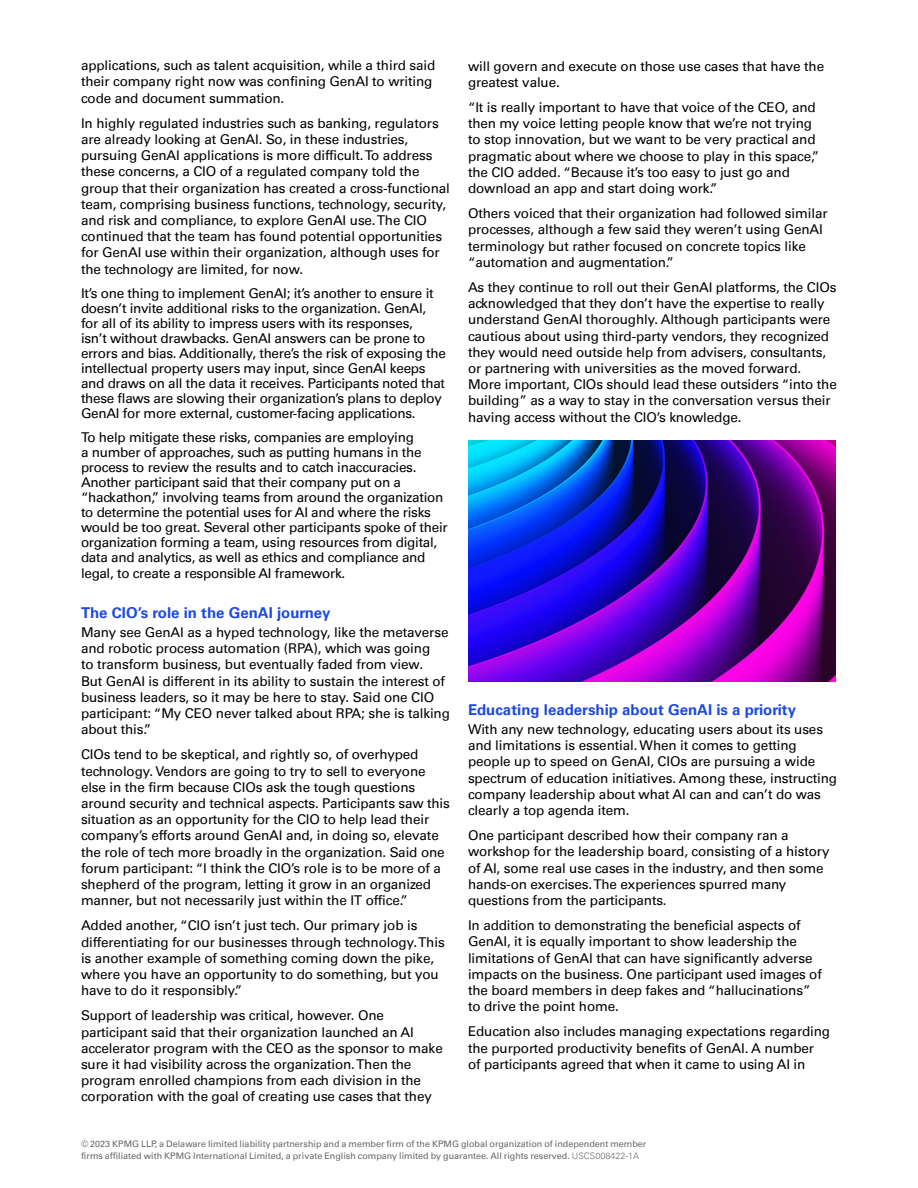
<style>
.page{position:relative;width:918px;height:1188px;background:#fff}
.page>*{position:absolute;margin:0;border:0;box-sizing:border-box;transform-origin:0 0}
.t1{font:700 15px "Univers 65";color:#1e49e2}
.t2{font:13.5px/16.2px "Univers 55 Roman";letter-spacing:-.01em;color:#000}
.t3{font:9px/12px "Univers 55 Roman";color:#666}
.s1{font-family:"Univers 45";font-weight:300;color:#6d6e71}
</style>
<div class="page">
<img style="left:468px;top:441px;width:368px;height:240px">
<p class="t2" style="left:81px;top:57px;width:356px">applications, such as talent acquisition, while a third said their company right now was confining GenAI to writing code and document summation.</p>
<p class="t2" style="left:81px;top:115px;width:371px">In highly regulated industries such as banking, regulators are already looking at GenAI. So, in these industries, pursuing GenAI applications is more difficult. To address these concerns, a CIO of a regulated company told the group that their organization has created a cross-functional team, comprising business functions, technology, security, and risk and compliance, to explore GenAI use. The CIO continued that the team has found potential opportunities for GenAI use within their organization, although uses for the technology are limited, for now.</p>
<p class="t2" style="left:81px;top:285px;width:366px;line-height:15px">It’s one thing to implement GenAI; it’s another to ensure it doesn’t invite additional risks to the organization. GenAI, for all of its ability to impress users with its responses,<br>isn’t without drawbacks. GenAI answers can be prone to errors and bias. Additionally, there’s the risk of exposing the intellectual property users may input, since GenAI keeps and draws on all the data it receives. Participants noted that these flaws are slowing their organization’s plans to deploy GenAI for more external, customer-facing applications.</p>
<p class="t2" style="left:81px;top:429px;width:368px;line-height:15.1px">To help mitigate these risks, companies are employing<br>a number of approaches, such as putting humans in the process to review the results and to catch inaccuracies.<br>Another participant said that their company put on a “hackathon,” involving teams from around the organization to determine the potential uses for AI and where the risks would be too great. Several other participants spoke of their organization forming a team, using resources from digital, data and analytics, as well as ethics and compliance and legal, to create a responsible AI framework.</p>
<p class="t1" style="left:81px;top:604px;width:251px">The CIO’s role in the GenAI journey</p>
<p class="t2" style="left:81px;top:624px;width:370px">Many see GenAI as a hyped technology, like the metaverse and robotic process automation (RPA), which was going<br>to transform business, but eventually faded from view.<br>But GenAI is different in its ability to sustain the interest of business leaders, so it may be here to stay. Said one CIO participant: “My CEO never talked about RPA; she is talking about this.”</p>
<p class="t2" style="left:81px;top:747px;width:371px">CIOs tend to be skeptical, and rightly so, of overhyped technology. Vendors are going to try to sell to everyone else in the firm because CIOs ask the tough questions around security and technical aspects. Participants saw this situation as an opportunity for the CIO to help lead their company’s efforts around GenAI and, in doing so, elevate the role of tech more broadly in the organization. Said one forum participant: “I think the CIO’s role is to be more of a shepherd of the program, letting it grow in an organized manner, but not necessarily just within the IT office.”</p>
<p class="t2" style="left:81px;top:918px;width:365px">Added another, “CIO isn’t just tech. Our primary job is differentiating for our businesses through technology. This is another example of something coming down the pike, where you have an opportunity to do something, but you have to do it responsibly.”</p>
<p class="t2" style="left:81px;top:1008px;width:364px">Support of leadership was critical, however. One participant said that their organization launched an AI accelerator program with the CEO as the sponsor to make sure it had visibility across the organization. Then the program enrolled champions from each division in the corporation with the goal of creating use cases that they</p>
<p class="t3" style="left:81px;top:1138px;width:567px">© 2023 KPMG LLP, a Delaware limited liability partnership and a member firm of the KPMG global organization of independent member firms affiliated with KPMG International Limited, a private English company limited by guarantee. All rights reserved. <span class="s1">USCS008422-1A</span></p>
<p class="t2" style="left:468px;top:58px;width:358px">will govern and execute on those use cases that have the greatest value.</p>
<p class="t2" style="left:468px;top:99px;width:353px">“It is really important to have that voice of the CEO, and then my voice letting people know that we’re not trying to stop innovation, but we want to be very practical and pragmatic about where we choose to play in this space,” the CIO added. “Because it’s too easy to just go and download an app and start doing work.”</p>
<p class="t2" style="left:468px;top:205px;width:361px">Others voiced that their organization had followed similar processes, although a few said they weren’t using GenAI terminology but rather focused on concrete topics like “automation and augmentation.”</p>
<p class="t2" style="left:468px;top:279px;width:370px">As they continue to roll out their GenAI platforms, the CIOs acknowledged that they don’t have the expertise to really understand GenAI thoroughly. Although participants were cautious about using third-party vendors, they recognized they would need outside help from advisers, consultants, or partnering with universities as the moved forward.<br>More important, CIOs should lead these outsiders “into the building” as a way to stay in the conversation versus their having access without the CIO’s knowledge.</p>
<p class="t1" style="left:468px;top:701px;width:330px">Educating leadership about GenAI is a priority</p>
<p class="t2" style="left:468px;top:721px;width:371px">With any new technology, educating users about its uses and limitations is essential. When it comes to getting people up to speed on GenAI, CIOs are pursuing a wide spectrum of education initiatives. Among these, instructing company leadership about what AI can and can’t do was clearly a top agenda item.</p>
<p class="t2" style="left:468px;top:827px;width:363px">One participant described how their company ran a workshop for the leadership board, consisting of a history of AI, some real use cases in the industry, and then some hands-on exercises. The experiences spurred many questions from the participants.</p>
<p class="t2" style="left:468px;top:917px;width:355px">In addition to demonstrating the beneficial aspects of GenAI, it is equally important to show leadership the limitations of GenAI that can have significantly adverse impacts on the business. One participant used images of the board members in deep fakes and “hallucinations” to drive the point home.</p>
<p class="t2" style="left:468px;top:1024px;width:364px">Education also includes managing expectations regarding the purported productivity benefits of GenAI. A number<br>of participants agreed that when it came to using AI in</p>
</div>
